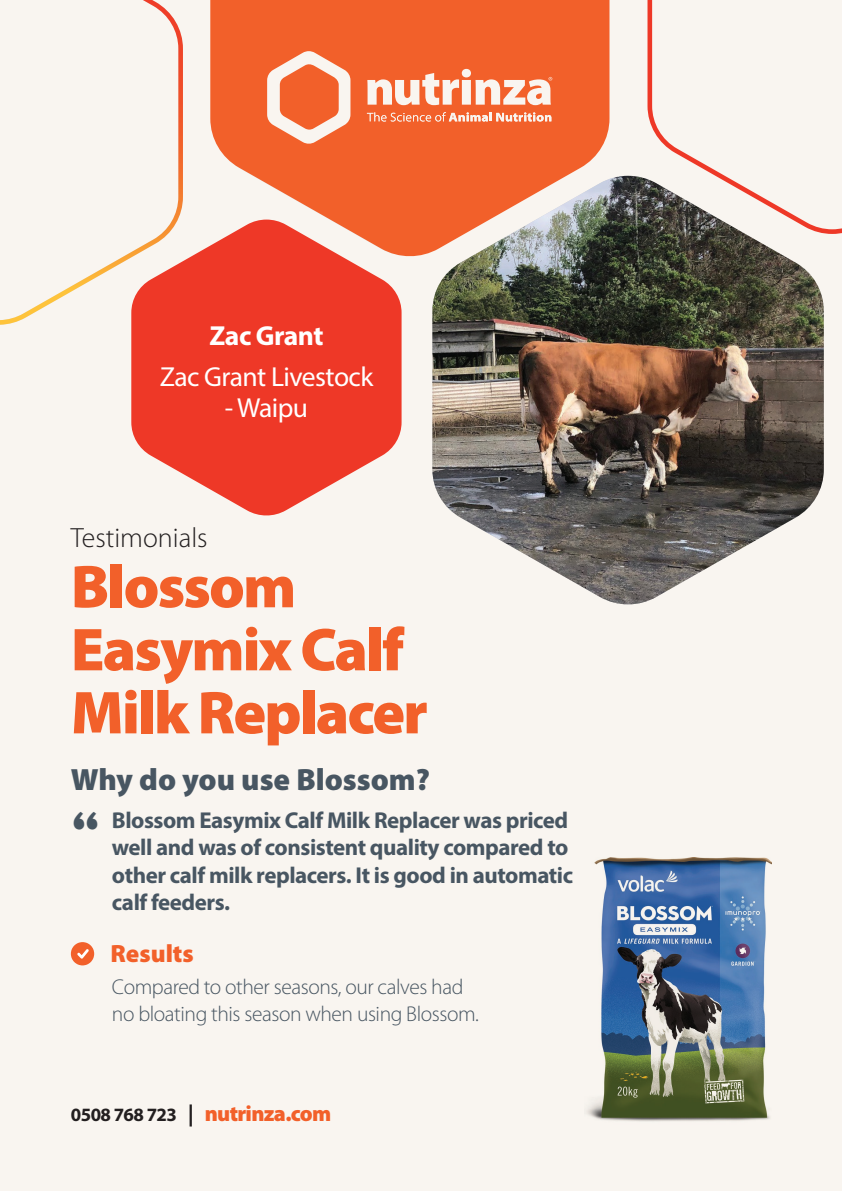
<style>
.page{position:relative;width:842px;height:1191px;background:#f9f5f0}
.page>*{position:absolute;margin:0;border:0;box-sizing:border-box;transform-origin:0 0}
.t1{font:900 61px/63px "Myriad Pro";letter-spacing:-.03em;color:#f2602a}
.t2{font:700 49.3px "Aachen";color:#485662}
.t3{font:900 30.8px "Myriad Pro";color:#485662}
.t4{font:300 27.9px "Myriad Pro";color:#231f20}
.t5{font:27.6px "Myriad Pro";letter-spacing:-.02em;color:#fff}
.t6{font:700 27.6px "Myriad Pro";letter-spacing:-.02em;color:#fff}
.t7{font:900 25px "Myriad Pro";color:#f2602a}
.t8{font:700 23px/27.6px "Myriad Pro";letter-spacing:-.02em;color:#485662}
.t9{font:900 22px "Myriad Pro";letter-spacing:-.03em;color:#f2602a}
.t10{font:300 21.5px/27.5px "Myriad Pro";letter-spacing:-.02em;color:#485662}
.s1{font-weight:700;font-size:18.9px;color:#231f20}
.s2{font-weight:700;color:#231f20}
</style>
<div class="page">
<img style="left:0;top:0;width:183px;height:325px">
<svg style="left:647px;top:0;width:195px;height:234px"></svg>
<svg style="left:131px;top:219px;width:271px;height:297px;fill:#ee3827"></svg>
<img style="left:432px;top:176px;width:392px;height:429px">
<svg style="left:210px;top:0;width:399px;height:259px;background:#eb764b"></svg>
<svg style="left:267px;top:51px;width:83px;height:93px"></svg>
<svg style="left:367px;top:112px;width:184px;height:9px"></svg>
<svg style="left:367px;top:69px;width:185px;height:36px"></svg>
<svg style="left:71px;top:942px;width:23px;height:23px"></svg>
<img style="left:586px;top:857px;width:185px;height:265px">
<p class="t6" style="left:209px;top:318px;width:115px">Zac Grant</p>
<p class="t5" style="left:160px;top:360px;width:215px">Zac Grant Livestock</p>
<p class="t5" style="left:225px;top:390px;width:85px">- Waipu</p>
<p class="t4" style="left:71px;top:522px;width:138px">Testimonials</p>
<h1 class="t1" style="left:71px;top:556px;width:358px">Blossom<br>Easymix Calf<br>Milk Replacer</h1>
<h3 class="t3" style="left:71px;top:762px;width:361px">Why do you use Blossom?</h3>
<h2 class="t2" style="left:71px;top:797px;width:31px">“</h2>
<p class="t8" style="left:112px;top:805px;width:463px">Blossom Easymix Calf Milk Replacer was priced well and was of consistent quality compared to other calf milk replacers. It is good in automatic calf feeders.</p>
<p class="t7" style="left:111px;top:939px;width:85px">Results</p>
<p class="t10" style="left:112px;top:973px;width:369px">Compared to other seasons, our calves had no bloating this season when using Blossom.</p>
<p class="t9" style="left:71px;top:1100px;width:262px"><span class="s1">0508 768 723</span> <span class="s2">|</span> nutrinza.com</p>
</div>
